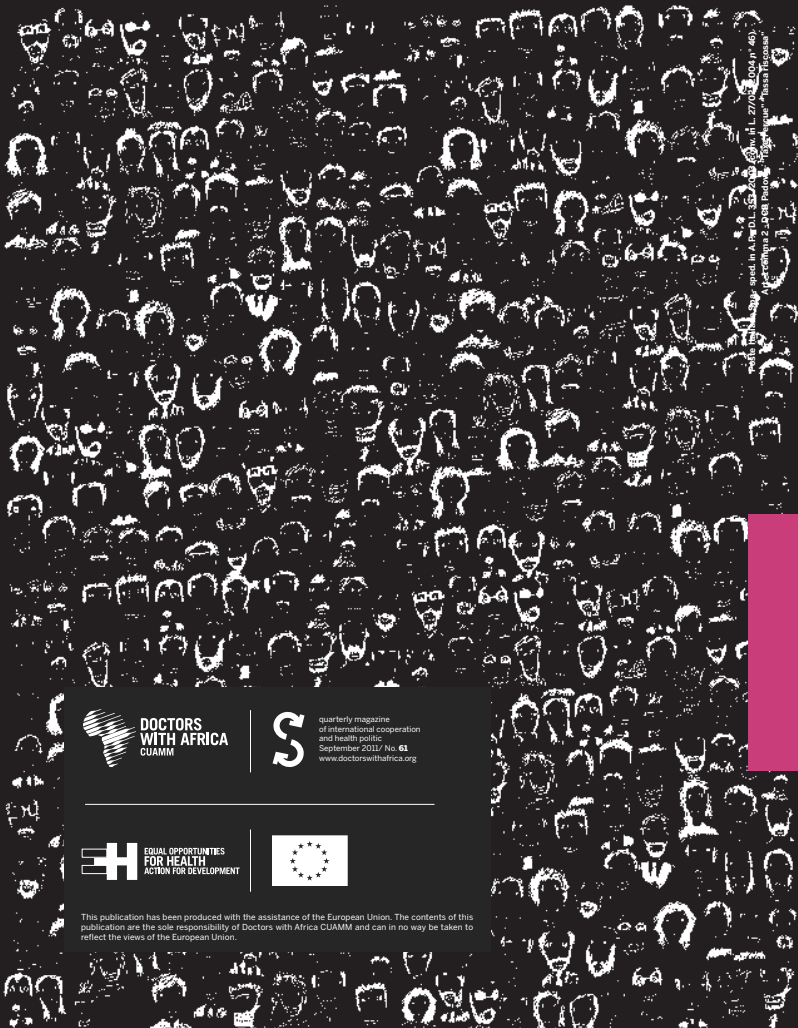
<style>
.page{position:relative;width:798px;height:1028px;background:#fff}
.page>*{position:absolute;margin:0;border:0;box-sizing:border-box;transform-origin:0 0}
.t1{font:700 8.75px/12.9px "Benton Sans";color:#fff;text-align:right}
.t2{font:8.25px/10px "Benton Sans";letter-spacing:.015em;color:#fff;text-align:justify}
.t3{font:7.88px/9.8px "Benton Sans";color:#fff}
.s1{font-weight:900}
</style>
<div class="page">
<img style="left:1px;top:3px;width:796px;height:1025px">
<div style="left:64px;top:687px;width:426px;height:265px;background:#272627"></div>
<svg style="left:83px;top:709px;width:145px;height:58px"></svg>
<hr style="left:250px;top:710px;width:1px;height:62px;background:#fff">
<hr style="left:85px;top:804px;width:349px;height:1px;background:#fff">
<hr style="left:250px;top:829px;width:1px;height:62px;background:#fff">
<svg style="left:272px;top:711px;width:33px;height:56px"></svg>
<div style="left:748px;top:514px;width:49px;height:257px;background:#c93e7a"></div>
<svg style="left:94px;top:843px;width:43px;height:37px"></svg>
<div style="left:82px;top:849px;width:25px;height:8px;background:#231f20"></div>
<div style="left:82px;top:865px;width:25px;height:8px;background:#231f20"></div>
<div style="left:82px;top:865px;width:25px;height:8px;border:1px solid #fff"></div>
<svg style="left:144px;top:847px;width:95px;height:27px"></svg>
<svg style="left:272px;top:836px;width:75px;height:49px;background:#f6f6f6"></svg>
<p class="t3" style="left:319px;top:714px;width:103px">quarterly magazine<br>of international cooperation and health politic<br>September 2011/ No. <span class="s1">61 </span>www.doctorswithafrica.org</p>
<p class="t2" style="left:81px;top:911px;width:393px">This publication has been produced with the assistance of the European Union. The contents of this publication are the sole responsibility of Doctors with Africa CUAMM and can in no way be taken to reflect the views of the European Union.</p>
<p class="t1" style="left:745px;top:372px;width:342px;rotate:-90deg">Poste Italiane Spa - sped. in A.P. - D.L. 353/2003 (conv. in L. 27/02/2004 n° 46)<br>Art. 1 comma 2 - DCB Padova - “Taxe Perçue” “Tassa riscossa”</p>
</div>
